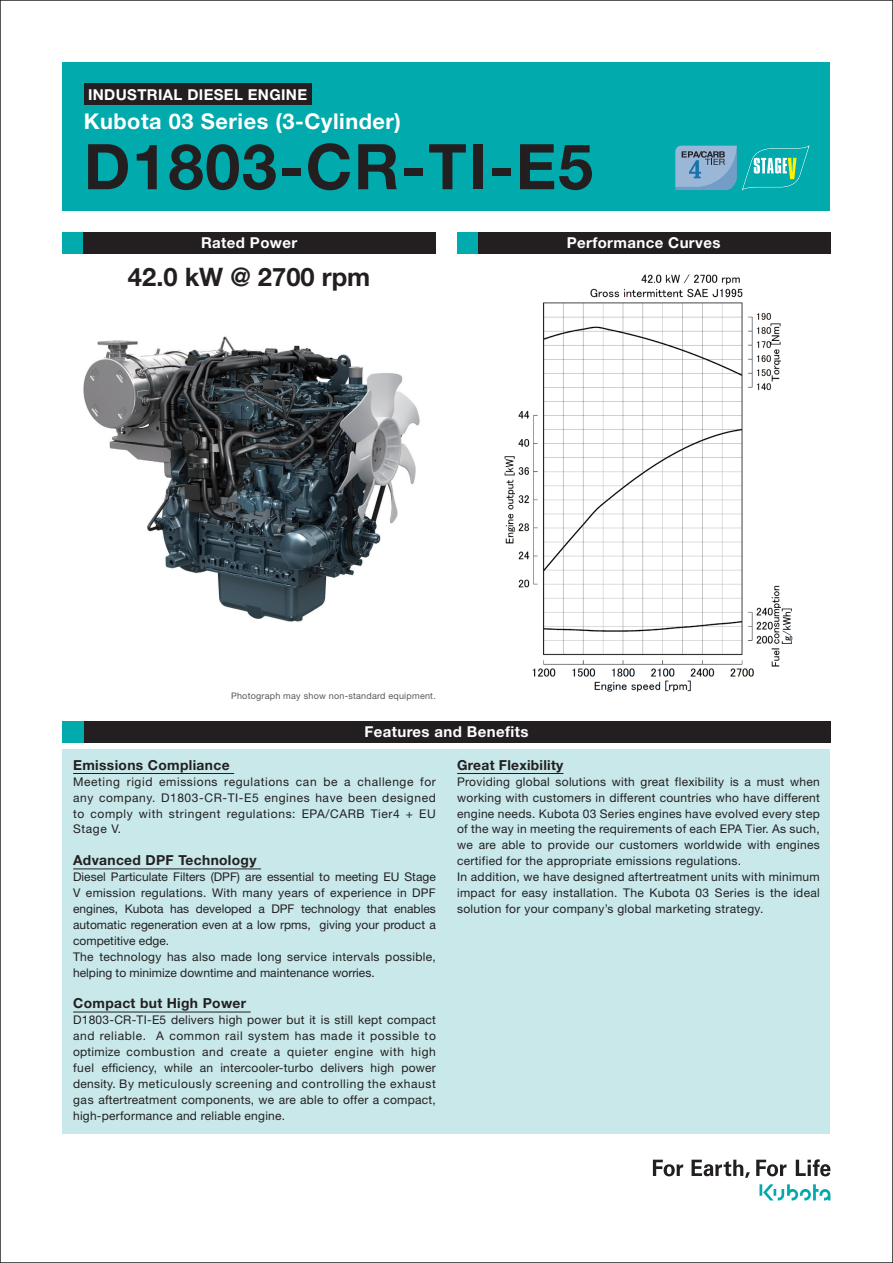
<style>
.page{position:relative;width:893px;height:1263px;background:#fff}
.page>*{position:absolute;margin:0;border:0;box-sizing:border-box;transform-origin:0 0}
.t1{font:700 63px "Helvetica Neue LT Std";letter-spacing:.025em;color:#231f20}
.t2{font:700 25.5px "Helvetica Neue LT Std";color:#231f20}
.t3{font:700 21.75px "Helvetica Neue LT Std";letter-spacing:.025em;color:#fff}
.t4{font:700 15px "Helvetica Neue LT Std";letter-spacing:.025em;color:#fff}
.t5{font:700 13.8px "Helvetica Neue LT Std";letter-spacing:.025em;color:#231f20}
.t6{font:12px/15.9px "Helvetica Neue LT Std";letter-spacing:.025em;color:#231f20}
.t7{font:12px/15.9px "Helvetica Neue LT Std";color:#231f20}
.t8{font:12px "Helvetica Neue LT Std";letter-spacing:.05em;color:#231f20}
.t9{font:9px "Helvetica Neue LT Std";letter-spacing:.025em;color:#57585a}
</style>
<div class="page">
<div style="left:63px;top:749px;width:767px;height:385px;background:#c8e8ea"></div>
<div style="left:63px;top:63px;width:767px;height:148px;background:#00aaad"></div>
<img style="left:504px;top:274px;width:289px;height:418px">
<img style="left:83px;top:336px;width:337px;height:286px">
<hr style="left:73px;top:773px;width:161px;height:1px;background:#231f20">
<hr style="left:73px;top:869px;width:188px;height:1px;background:#231f20">
<hr style="left:73px;top:1012px;width:178px;height:1px;background:#231f20">
<div style="left:63px;top:233px;width:21px;height:21px;background:#00aaad"></div>
<div style="left:63px;top:722px;width:21px;height:21px;background:#00aaad"></div>
<div style="left:457px;top:233px;width:21px;height:21px;background:#00aaad"></div>
<div style="left:84px;top:233px;width:352px;height:21px;background:#231f20"></div>
<div style="left:84px;top:722px;width:746px;height:21px;background:#231f20"></div>
<div style="left:478px;top:233px;width:352px;height:21px;background:#231f20"></div>
<hr style="left:457px;top:773px;width:106px;height:1px;background:#231f20">
<div style="left:84px;top:84px;width:227px;height:21px;background:#231f20"></div>
<svg style="left:756px;top:1160px;width:30px;height:16px"></svg>
<svg style="left:653px;top:1160px;width:30px;height:16px"></svg>
<svg style="left:691px;top:1160px;width:59px;height:18px"></svg>
<svg style="left:796px;top:1159px;width:34px;height:17px"></svg>
<svg style="left:759px;top:1184px;width:71px;height:16px"></svg>
<svg style="left:675px;top:146px;width:134px;height:44px"></svg>
<p class="t4" style="left:88px;top:85px;width:221px">INDUSTRIAL DIESEL ENGINE</p>
<h3 class="t3" style="left:84px;top:108px;width:319px">Kubota 03 Series (3-Cylinder(</h3>
<h1 class="t1" style="left:84px;top:128px;width:511px">D1803-CR-TI E- 5</h1>
<p class="t4" style="left:201px;top:234px;width:98px">Rated Power</p>
<h2 class="t2" style="left:128px;top:261px;width:244px">42.0 kW @ 2700 rpm</h2>
<p class="t4" style="left:567px;top:234px;width:155px">Performance Curves</p>
<p class="t9" style="left:231px;top:690px;width:206px">Photograph may show non-standard equipment.</p>
<p class="t5" style="left:73px;top:756px;width:158px">Emissions Compliance</p>
<p class="t4" style="left:365px;top:723px;width:165px">Features and Benefits</p>
<p class="t5" style="left:457px;top:756px;width:108px">Great Flexibility</p>
<p class="t8" style="left:73px;top:774px;width:48px">Meeting</p>
<p class="t6" style="left:127px;top:773px;width:27px">rigid</p>
<p class="t8" style="left:159px;top:774px;width:60px">emissions</p>
<p class="t8" style="left:224px;top:774px;width:66px">regulations</p>
<p class="t6" style="left:296px;top:773px;width:22px">can</p>
<p class="t6" style="left:420px;top:773px;width:17px">for</p>
<p class="t6" style="left:323px;top:773px;width:16px">be</p>
<p class="t8" style="left:357px;top:774px;width:58px">challenge</p>
<p class="t6" style="left:344px;top:773px;width:8px">a</p>
<p class="t8" style="left:99px;top:790px;width:161px">company D. 1803-CR-TI E- 5</p>
<p class="t8" style="left:264px;top:790px;width:47px">engines</p>
<p class="t6" style="left:315px;top:789px;width:29px">have</p>
<p class="t6" style="left:348px;top:789px;width:30px">been</p>
<p class="t8" style="left:382px;top:790px;width:55px">designed</p>
<p class="t6" style="left:73px;top:789px;width:22px">any</p>
<p class="t6" style="left:302px;top:805px;width:65px">EPA/CARB</p>
<p class="t6" style="left:90px;top:805px;width:44px">comply</p>
<p class="t6" style="left:139px;top:805px;width:26px">with</p>
<p class="t8" style="left:169px;top:806px;width:53px">stringent</p>
<p class="t8" style="left:227px;top:806px;width:70px">regulations:</p>
<p class="t6" style="left:371px;top:805px;width:31px">Tier4</p>
<p class="t6" style="left:419px;top:805px;width:18px">EU</p>
<p class="t6" style="left:73px;top:805px;width:49px">to<br>Stage .V</p>
<p class="t5" style="left:73px;top:852px;width:185px">Advanced DPF Technology</p>
<p class="t7" style="left:73px;top:869px;width:364px;text-align:right">Diesel Particulate Filters (DPF) are essential to meeting EU Stage<br>DPF</p>
<p class="t6" style="left:406px;top:805px;width:9px">+</p>
<p class="t6" style="left:314px;top:885px;width:12px">of</p>
<p class="t6" style="left:73px;top:885px;width:9px">V</p>
<p class="t6" style="left:86px;top:885px;width:51px">emission</p>
<p class="t6" style="left:141px;top:885px;width:67px">regulations.</p>
<p class="t6" style="left:212px;top:885px;width:27px">With</p>
<p class="t6" style="left:330px;top:885px;width:63px">experience</p>
<p class="t6" style="left:397px;top:885px;width:11px">in</p>
<p class="t6" style="left:278px;top:885px;width:32px">years</p>
<p class="t6" style="left:243px;top:885px;width:32px">many</p>
<p class="t7" style="left:73px;top:901px;width:47px">engines,</p>
<p class="t6" style="left:125px;top:901px;width:40px">Kubota</p>
<p class="t6" style="left:170px;top:901px;width:21px">has</p>
<p class="t7" style="left:196px;top:901px;width:58px">developed</p>
<p class="t6" style="left:271px;top:901px;width:25px">DPF</p>
<p class="t7" style="left:301px;top:901px;width:61px">technology</p>
<p class="t6" style="left:367px;top:901px;width:22px">that</p>
<p class="t7" style="left:394px;top:901px;width:43px">enables</p>
<p class="t6" style="left:258px;top:901px;width:8px">a</p>
<p class="t7" style="left:73px;top:916px;width:239px">automatic regeneration even at a low rpms, competitive edge.</p>
<p class="t7" style="left:319px;top:916px;width:118px">giving your product a</p>
<p class="t7" style="left:73px;top:948px;width:303px">The<br>helping to minimize downtime and maintenance worries.</p>
<p class="t5" style="left:73px;top:995px;width:175px">Compact but High Power</p>
<p class="t6" style="left:73px;top:1012px;width:364px;text-align:right">D1803-CR-TI E- 5 delivers high power but it is still kept compact<br>A common rail system has made it possible to</p>
<p class="t6" style="left:99px;top:948px;width:64px">technology</p>
<p class="t6" style="left:167px;top:948px;width:21px">has</p>
<p class="t6" style="left:192px;top:948px;width:24px">also</p>
<p class="t6" style="left:221px;top:948px;width:33px">made</p>
<p class="t6" style="left:258px;top:948px;width:26px">long</p>
<p class="t6" style="left:287px;top:948px;width:41px">service</p>
<p class="t6" style="left:333px;top:948px;width:49px">intervals</p>
<p class="t6" style="left:385px;top:948px;width:52px">possible,</p>
<p class="t8" style="left:73px;top:1029px;width:75px">and reliable.</p>
<p class="t6" style="left:73px;top:1044px;width:49px">optimize</p>
<p class="t8" style="left:127px;top:1045px;width:70px">combustion</p>
<p class="t6" style="left:202px;top:1044px;width:23px">and</p>
<p class="t8" style="left:287px;top:1045px;width:42px">quieter</p>
<p class="t6" style="left:335px;top:1044px;width:40px">engine</p>
<p class="t6" style="left:380px;top:1044px;width:26px">with</p>
<p class="t6" style="left:230px;top:1044px;width:38px">create</p>
<p class="t6" style="left:274px;top:1044px;width:8px">a</p>
<p class="t6" style="left:411px;top:1044px;width:26px">high</p>
<p class="t6" style="left:73px;top:1060px;width:364px">fuel<br>density. By meticulously screening and controlling the exhaust gas aftertreatment components, we are able to offer a compact, high-performance and reliable engine.</p>
<p class="t6" style="left:102px;top:1060px;width:57px">efficiency,</p>
<p class="t6" style="left:164px;top:1060px;width:30px">while</p>
<p class="t6" style="left:220px;top:1060px;width:94px">intercooler-turbo</p>
<p class="t6" style="left:320px;top:1060px;width:45px">delivers</p>
<p class="t6" style="left:371px;top:1060px;width:25px">high</p>
<p class="t6" style="left:401px;top:1060px;width:36px">power</p>
<p class="t6" style="left:200px;top:1060px;width:15px">an</p>
<p class="t6" style="left:675px;top:773px;width:51px">flexibility</p>
<p class="t6" style="left:457px;top:773px;width:54px">Providing</p>
<p class="t6" style="left:457px;top:789px;width:364px">working with customers in different countries who have different</p>
<p class="t6" style="left:457px;top:805px;width:364px">engine needs. Kubota 03 Series engines have evolved every step</p>
<p class="t6" style="left:457px;top:821px;width:364px">of the way in meeting the requirements of each EPA Tier. As such,</p>
<p class="t6" style="left:776px;top:837px;width:45px">engines</p>
<p class="t6" style="left:516px;top:773px;width:36px">global</p>
<p class="t6" style="left:555px;top:773px;width:52px">solutions</p>
<p class="t6" style="left:612px;top:773px;width:25px">with</p>
<p class="t6" style="left:730px;top:773px;width:10px">is</p>
<p class="t6" style="left:790px;top:773px;width:31px">when</p>
<p class="t6" style="left:641px;top:773px;width:30px">great</p>
<p class="t6" style="left:757px;top:773px;width:29px">must</p>
<p class="t6" style="left:745px;top:773px;width:8px">a</p>
<p class="t6" style="left:502px;top:837px;width:25px">able</p>
<p class="t6" style="left:548px;top:837px;width:43px">provide</p>
<p class="t6" style="left:684px;top:837px;width:59px">worldwide</p>
<p class="t6" style="left:747px;top:837px;width:25px">with</p>
<p class="t6" style="left:531px;top:837px;width:12px">to</p>
<p class="t6" style="left:619px;top:837px;width:60px">customers</p>
<p class="t6" style="left:479px;top:837px;width:19px">are</p>
<p class="t6" style="left:595px;top:837px;width:20px">our</p>
<p class="t6" style="left:457px;top:837px;width:17px">we</p>
<p class="t6" style="left:457px;top:853px;width:286px">certified for the appropriate emissions regulations.</p>
<p class="t6" style="left:457px;top:869px;width:364px">In addition, we have designed aftertreatment units with minimum</p>
<p class="t6" style="left:793px;top:885px;width:28px">ideal</p>
<p class="t6" style="left:715px;top:885px;width:36px">Series</p>
<p class="t6" style="left:501px;top:885px;width:17px">for</p>
<p class="t6" style="left:457px;top:885px;width:308px">impact<br>solution for your company s’ global marketing strategy.</p>
<p class="t6" style="left:553px;top:885px;width:66px">installation.</p>
<p class="t6" style="left:623px;top:885px;width:22px">The</p>
<p class="t6" style="left:649px;top:885px;width:42px">Kubota</p>
<p class="t6" style="left:755px;top:885px;width:10px">is</p>
<p class="t6" style="left:770px;top:885px;width:19px">the</p>
<p class="t6" style="left:696px;top:885px;width:15px">03</p>
<p class="t6" style="left:522px;top:885px;width:27px">easy</p>
</div>
